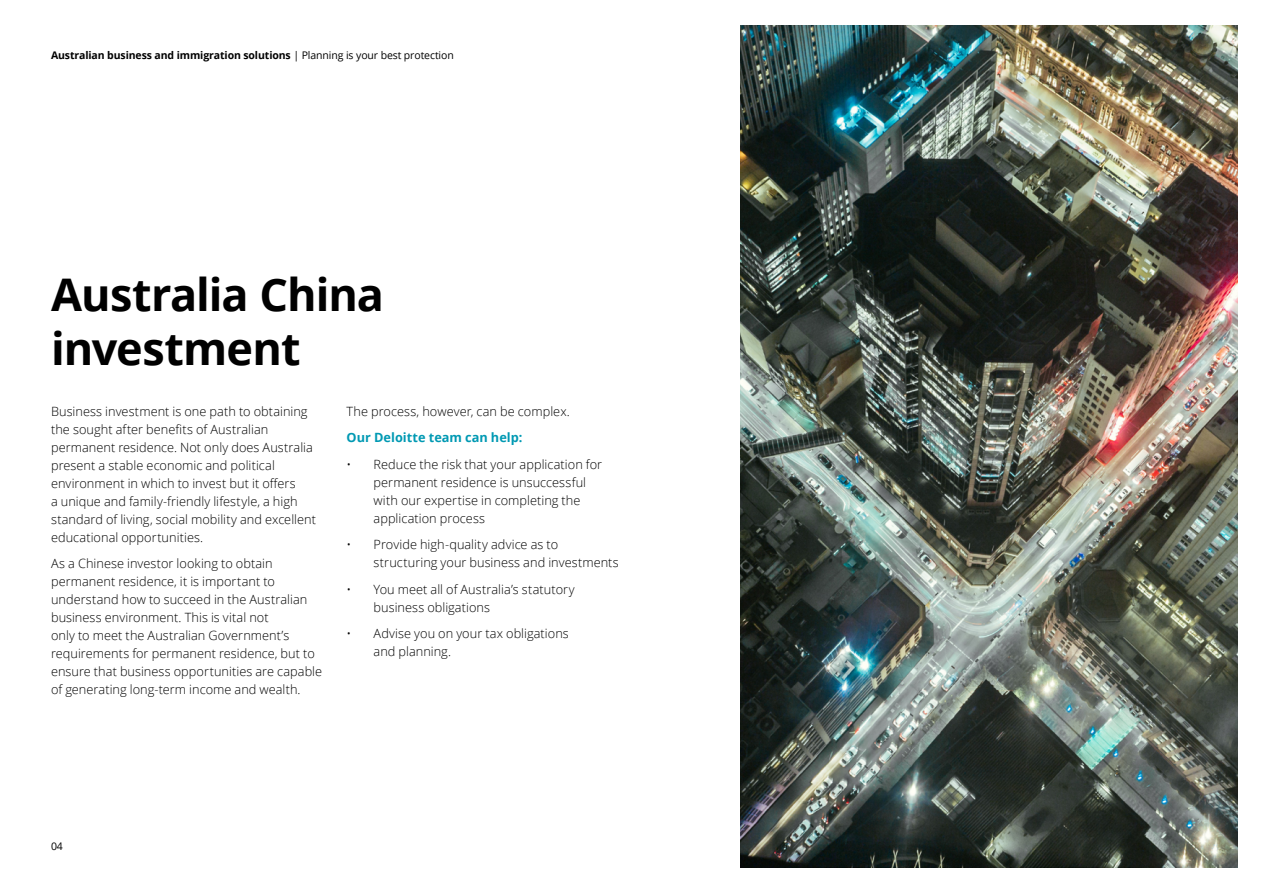
<style>
.page{position:relative;width:1263px;height:893px;background:#fff}
.page>*{position:absolute;margin:0;border:0;box-sizing:border-box;transform-origin:0 0}
.t1{font:700 45px/54px "Open Sans";letter-spacing:-.025em;color:#000}
.t2{font:300 12.75px/18px "Open Sans";letter-spacing:.005em;color:#000}
.t3{font:700 12.75px "Open Sans";letter-spacing:.005em;color:#0099b3}
.t4{font:700 10.5px "Open Sans";letter-spacing:-.01em;color:#000}
.t5{font:10.5px "Open Sans";color:#000}
.s1{font-weight:400}
</style>
<div class="page">
<img style="left:741px;top:26px;width:496px;height:841px">
<p class="t4" style="left:51px;top:48px;width:404px">Australian business and immigration solutions <span class="s1">| Planning is your best protection</span></p>
<h1 class="t1" style="left:51px;top:267px;width:335px">Australia China investment</h1>
<p class="t2" style="left:51px;top:402px;width:266px">Business investment is one path to obtaining the sought after benefits of Australian permanent residence. Not only does Australia present a stable economic and political environment in which to invest but it offers<br>a unique and family-friendly lifestyle, a high standard of living, social mobility and excellent educational opportunities.</p>
<p class="t2" style="left:51px;top:554px;width:273px">As a Chinese investor looking to obtain permanent residence, it is important to understand how to succeed in the Australian business environment. This is vital not<br>only to meet the Australian Government’s requirements for permanent residence, but to ensure that business opportunities are capable of generating long-term income and wealth.</p>
<p class="t2" style="left:347px;top:402px;width:225px">The process, however, can be complex.</p>
<p class="t3" style="left:347px;top:428px;width:177px">Our Deloitte team can help:</p>
<p class="t2" style="left:374px;top:455px;width:230px;text-indent:-27px">• Reduce the risk that your application for permanent residence is unsuccessful with our expertise in completing the application process</p>
<p class="t2" style="left:374px;top:535px;width:247px;text-indent:-27px">• Provide high-quality advice as to structuring your business and investments</p>
<p class="t2" style="left:374px;top:580px;width:203px;text-indent:-27px">• You meet all of Australia’s statutory business obligations</p>
<p class="t2" style="left:374px;top:624px;width:197px;text-indent:-27px">• Advise you on your tax obligations and planning.</p>
<p class="t5" style="left:51px;top:839px;width:13px">04</p>
</div>
